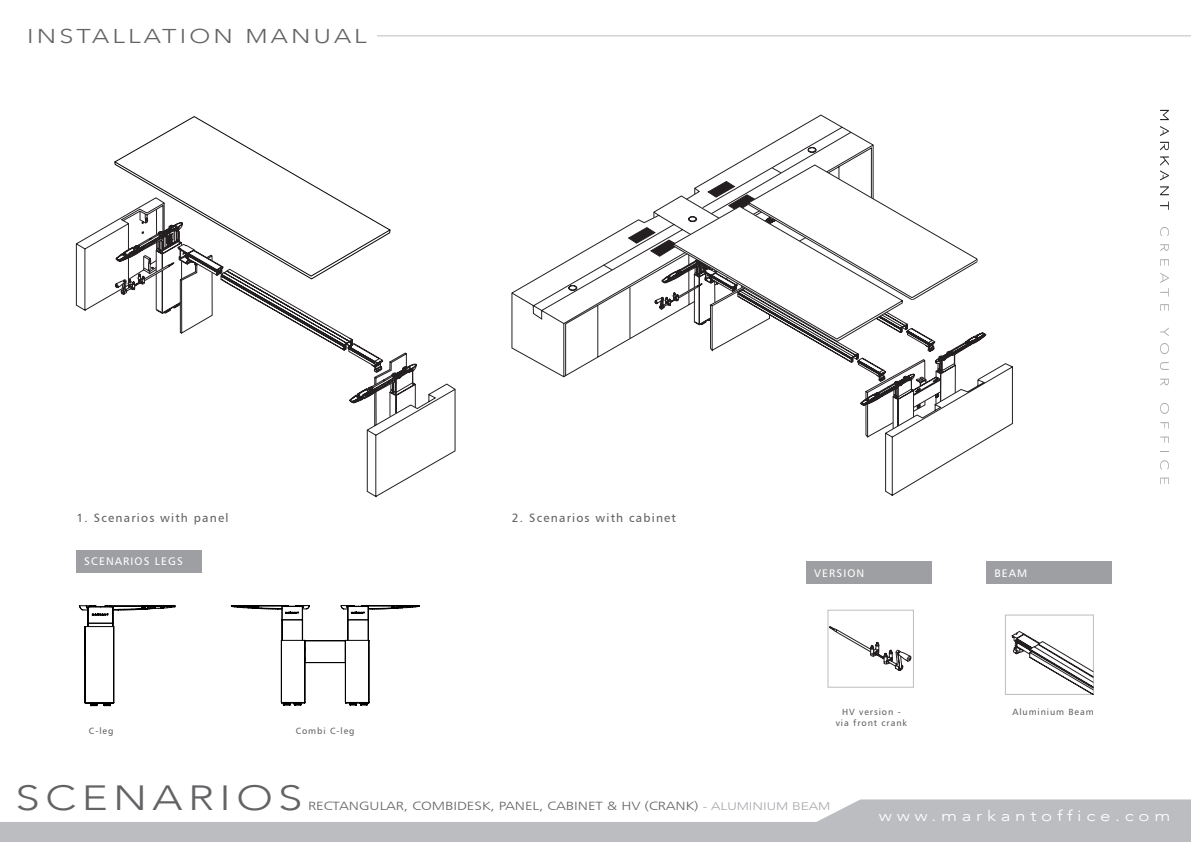
<style>
.page{position:relative;width:1191px;height:842px;background:#fff}
.page>*{position:absolute;margin:0;border:0;box-sizing:border-box;transform-origin:0 0}
.t1{font:300 35px "Avenir LT";letter-spacing:.125em;color:#636366;scale:1.25 1}
.t2{font:300 20px "Avenir LT";letter-spacing:.125em;color:#636366;scale:1.25 1}
.t3{font:300 15px "Avenir LT";letter-spacing:.25em;color:#fff;scale:1.25 1}
.t4{font:12px "Humanist 777 BT Light B";color:#636366;scale:1.25 1}
.t5{font:12px "Humanist 777 BT Roman B";letter-spacing:.1em;color:#636366}
.t6{font:11px "Humanist 777 BT Roman B";letter-spacing:.1em;color:#fff}
.t7{font:9px "Humanist 777 BT Roman B";letter-spacing:.1em;color:#636366}
.s1{font-family:"Avenir LT";font-weight:300;font-size:11px;color:#a8a9ad}
</style>
<div class="page">
<svg style="left:0;top:799px;width:1191px;height:43px;fill:#bcbdc0"></svg>
<hr style="left:377px;top:35px;width:814px;height:1px;background:#bcbdc0">
<svg style="left:1160px;top:110px;width:9px;height:100px"></svg>
<svg style="left:1160px;top:227px;width:9px;height:9px"></svg>
<svg style="left:1160px;top:244px;width:8px;height:7px"></svg>
<svg style="left:1160px;top:259px;width:8px;height:7px"></svg>
<svg style="left:1160px;top:273px;width:8px;height:20px"></svg>
<svg style="left:1160px;top:304px;width:8px;height:7px"></svg>
<svg style="left:1160px;top:328px;width:8px;height:8px"></svg>
<svg style="left:1160px;top:343px;width:9px;height:11px"></svg>
<svg style="left:1160px;top:362px;width:8px;height:8px"></svg>
<svg style="left:1160px;top:379px;width:8px;height:7px"></svg>
<svg style="left:1160px;top:403px;width:9px;height:11px"></svg>
<svg style="left:1160px;top:422px;width:8px;height:7px"></svg>
<svg style="left:1160px;top:437px;width:8px;height:6px"></svg>
<svg style="left:1160px;top:460px;width:9px;height:10px"></svg>
<svg style="left:1160px;top:478px;width:8px;height:6px"></svg>
<svg style="left:511px;top:115px;width:362px;height:262px"></svg>
<div style="left:76px;top:550px;width:126px;height:23px;background:#9d9fa2"></div>
<div style="left:986px;top:561px;width:126px;height:23px;background:#9d9fa2"></div>
<div style="left:806px;top:561px;width:126px;height:23px;background:#9d9fa2"></div>
<svg style="left:79px;top:605px;width:96px;height:101px"></svg>
<div style="left:1005px;top:615px;width:88px;height:80px;border:1px solid #bcbdc0"></div>
<div style="left:827px;top:610px;width:86px;height:78px;border:1px solid #bcbdc0"></div>
<svg style="left:231px;top:605px;width:188px;height:100px"></svg>
<svg style="left:1012px;top:631px;width:81px;height:64px"></svg>
<svg style="left:829px;top:626px;width:82px;height:45px"></svg>
<svg style="left:76px;top:221px;width:379px;height:276px"></svg>
<svg style="left:115px;top:221px;width:302px;height:196px"></svg>
<svg style="left:114px;top:116px;width:276px;height:163px"></svg>
<svg style="left:568px;top:147px;width:444px;height:349px"></svg>
<h2 class="t2" style="left:27px;top:24px;width:273px">INSTALLATION MANUAL</h2>
<p class="t5" style="left:77px;top:510px;width:153px">1. Scenarios with panel</p>
<p class="t5" style="left:512px;top:510px;width:166px">2. Scenarios with cabinet</p>
<p class="t6" style="left:84px;top:555px;width:100px">SCENARIOS LEGS</p>
<p class="t7" style="left:89px;top:725px;width:26px">C-leg</p>
<p class="t7" style="left:296px;top:725px;width:60px">Combi C-leg</p>
<p class="t6" style="left:814px;top:566px;width:52px">VERSION</p>
<p class="t6" style="left:994px;top:566px;width:34px">BEAM</p>
<p class="t7" style="left:842px;top:707px;width:60px">HV version -</p>
<p class="t7" style="left:1012px;top:707px;width:83px">Aluminium Beam</p>
<p class="t7" style="left:835px;top:717px;width:73px">via front crank</p>
<h1 class="t1" style="left:16px;top:777px;width:231px">SCENARIOS</h1>
<p class="t4" style="left:308px;top:798px;width:419px">RECTANGULAR, COMBIDESK, PANEL, CABINET &amp; HV (CRANK) <span class="s1">- ALUMINIUM BEAM</span></p>
<p class="t3" style="left:879px;top:807px;width:235px">www.markantoffice.com</p>
</div>
